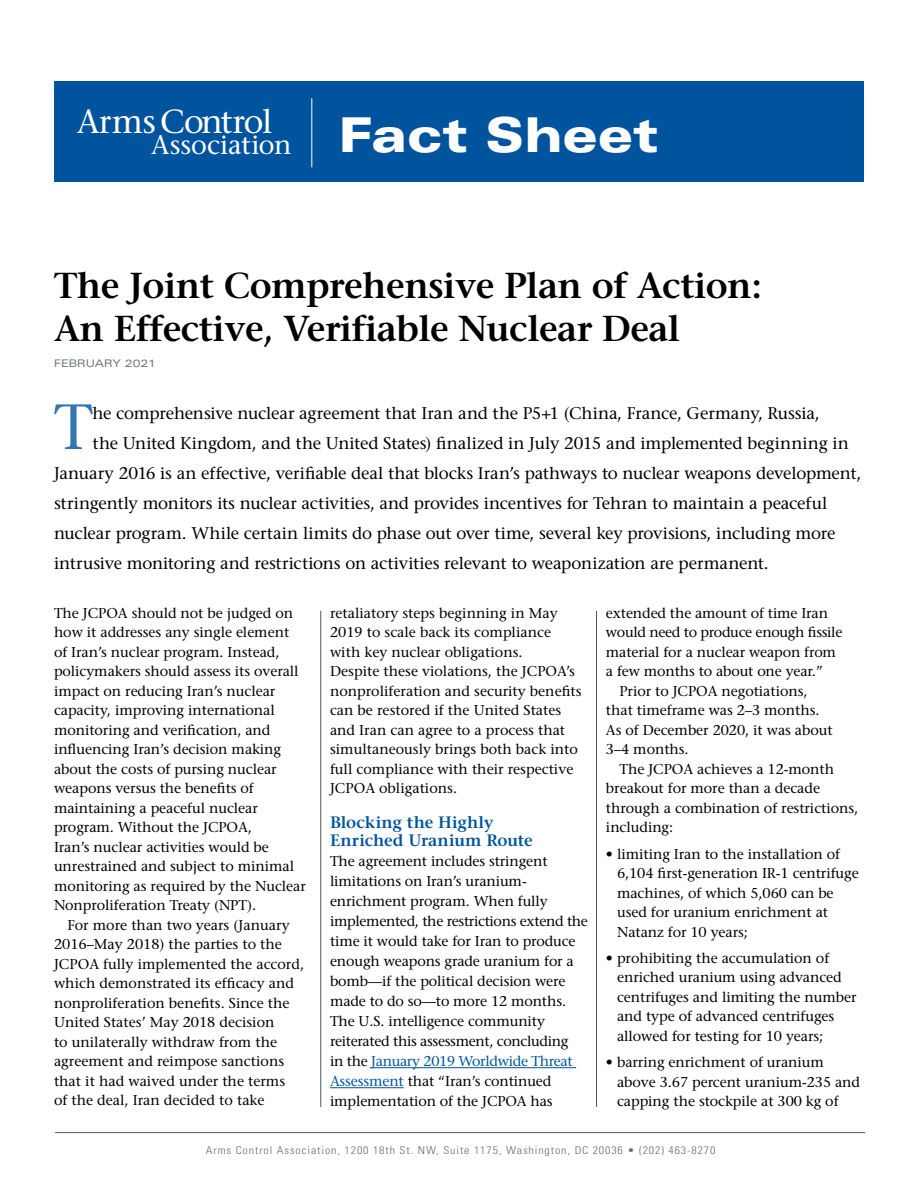
<style>
.page{position:relative;width:918px;height:1188px;background:#fff}
.page>*{position:absolute;margin:0;border:0;box-sizing:border-box;transform-origin:0 0}
.t1{font:500 63.75px "Stone Serif Std";color:#3376b1}
.t2{font:900 expanded 48px "Univers";letter-spacing:-.005em;color:#fff}
.t3{font:600 36px/43.2px "Stone Serif Std";letter-spacing:-.015em;color:#000}
.t4{font:500 33.3px "Stone Serif Std";letter-spacing:-.03em;color:#fff}
.t5{font:500 26.7px "Stone Serif Std";letter-spacing:-.005em;color:#fff}
.t6{font:500 16.8px "Stone Serif Std";letter-spacing:-.01em;color:#000}
.t7{font:600 16.5px/18px "Stone Serif Std";color:#00549e}
.t8{font:500 14.25px/19.5px "Stone Serif Std";letter-spacing:-.005em;color:#000}
.t9{font:500 14.25px "Stone Serif Std";letter-spacing:-.025em;color:#000}
.t10{font:300 condensed 10.8px "Univers LT Std";letter-spacing:.075em;color:#6d6e71;scale:1.11 1}
.t11{font:expanded 10.5px "Univers LT Std";color:#6a7870}
.s1{color:#00549e}
</style>
<div class="page">
<hr style="left:55px;top:1132px;width:810px;height:1px;background:#4c5b52">
<hr style="left:371px;top:1067px;width:205px;height:1px;background:#00549e">
<hr style="left:330px;top:1087px;width:74px;height:1px;background:#00549e">
<hr style="left:321px;top:611px;width:1px;height:496px;background:#4c5b52">
<hr style="left:596px;top:611px;width:1px;height:496px;background:#4c5b52">
<div style="left:54px;top:81px;width:810px;height:100px;background:#00549e"></div>
<hr style="left:311px;top:98px;width:1px;height:69px;background:#fff">
<h3 class="t4" style="left:77px;top:101px;width:197px">Arms Control</h3>
<h3 class="t5" style="left:151px;top:128px;width:142px">Association</h3>
<h2 class="t2" style="left:338px;top:107px;width:322px">Fact Sheet</h2>
<h3 class="t3" style="left:54px;top:264px;width:710px">The Joint Comprehensive Plan of Action:<br>An Effective, Verifiable Nuclear Deal</h3>
<p class="t11" style="left:54px;top:357px;width:103px">FEBRUARY 2021</p>
<h1 class="t1" style="left:54px;top:389px;width:40px">T</h1>
<p class="t6" style="left:93px;top:403px;width:729px">he comprehensive nuclear agreement that Iran and the P5+1 (China, France, Germany, Russia,</p>
<p class="t6" style="left:93px;top:433px;width:758px">the United Kingdom, and the United States) finalized in July 2015 and implemented beginning in</p>
<p class="t6" style="left:54px;top:463px;width:809px">January 2016 is an effective, verifiable deal that blocks Iran’s pathways to nuclear weapons development,</p>
<p class="t6" style="left:54px;top:493px;width:775px">stringently monitors its nuclear activities, and provides incentives for Tehran to maintain a peaceful</p>
<p class="t6" style="left:54px;top:523px;width:783px">nuclear program. While certain limits do phase out over time, several key provisions, including more</p>
<p class="t6" style="left:54px;top:553px;width:716px">intrusive monitoring and restrictions on activities relevant to weaponization are permanent.</p>
<p class="t8" style="left:54px;top:603px;width:253px">The JCPOA should not be judged on how it addresses any single element of Iran’s nuclear program. Instead, policymakers should assess its overall impact on reducing Iran’s nuclear capacity, improving international monitoring and verification, and influencing Iran’s decision making about the costs of pursing nuclear weapons versus the benefits of maintaining a peaceful nuclear program. Without the JCPOA,<br>Iran’s nuclear activities would be unrestrained and subject to minimal monitoring as required by the Nuclear Nonproliferation Treaty (NPT).</p>
<p class="t8" style="left:54px;top:915px;width:252px;text-indent:13px">For more than two years (January 2016–May 2018) the parties to the JCPOA fully implemented the accord, which demonstrated its efficacy and nonproliferation benefits. Since the United States’ May 2018 decision<br>to unilaterally withdraw from the agreement and reimpose sanctions that it had waived under the terms<br>of the deal, Iran decided to take</p>
<p class="t8" style="left:330px;top:603px;width:253px">retaliatory steps beginning in May 2019 to scale back its compliance with key nuclear obligations.<br>Despite these violations, the JCPOA’s nonproliferation and security benefits can be restored if the United States and Iran can agree to a process that simultaneously brings both back into full compliance with their respective JCPOA obligations.</p>
<p class="t7" style="left:330px;top:813px;width:204px">Blocking the Highly<br>Enriched Uranium Route</p>
<p class="t8" style="left:330px;top:851px;width:260px;line-height:20px">The agreement includes stringent limitations on Iran’s uranium&shy;enrichment program. When fully implemented, the restrictions extend the time it would take for Iran to produce enough weapons grade uranium for a bomb—if the political decision were made to do so—to more 12 months.<br>The U.S. intelligence community reiterated this assessment, concluding<br>in the <span class="s1">January 2019 Worldwide Threat Assessment</span> that “Iran’s continued implementation of the JCPOA has</p>
<p class="t8" style="left:606px;top:603px;width:224px">extended the amount of time Iran</p>
<p class="t9" style="left:606px;top:624px;width:238px">would need to produce enough fissile</p>
<p class="t8" style="left:606px;top:642px;width:232px">material for a nuclear weapon from</p>
<p class="t8" style="left:606px;top:662px;width:218px">a few months to about one year.”</p>
<p class="t8" style="left:619px;top:681px;width:190px">Prior to JCPOA negotiations,</p>
<p class="t8" style="left:606px;top:701px;width:215px">that timeframe was 2–3 months.</p>
<p class="t8" style="left:606px;top:720px;width:228px">As of December 2020, it was about</p>
<p class="t8" style="left:606px;top:740px;width:84px">3–4 months.</p>
<p class="t8" style="left:619px;top:759px;width:216px">The JCPOA achieves a 12-month</p>
<p class="t8" style="left:606px;top:779px;width:216px">breakout for more than a decade</p>
<p class="t8" style="left:606px;top:798px;width:254px">through a combination of restrictions,</p>
<p class="t8" style="left:606px;top:818px;width:69px">including:</p>
<p class="t8" style="left:617px;top:844px;width:243px;text-indent:-11px">• limiting Iran to the installation of<br>6,104 first-generation IR-1 centrifuge machines, of which 5,060 can be used for uranium enrichment at<br>Natanz for 10 years;</p>
<p class="t8" style="left:617px;top:948px;width:241px;text-indent:-11px">• prohibiting the accumulation of enriched uranium using advanced centrifuges and limiting the number and type of advanced centrifuges allowed for testing for 10 years;</p>
<p class="t8" style="left:617px;top:1052px;width:245px;text-indent:-11px">• barring enrichment of uranium above 3.67 percent uranium-235 and capping the stockpile at 300 kg of</p>
<p class="t10" style="left:206px;top:1144px;width:461px">Arms Control Association, 1200 18th St. NW, Suite 1175, Washington, DC 20036 • (202) 463-8270</p>
</div>
